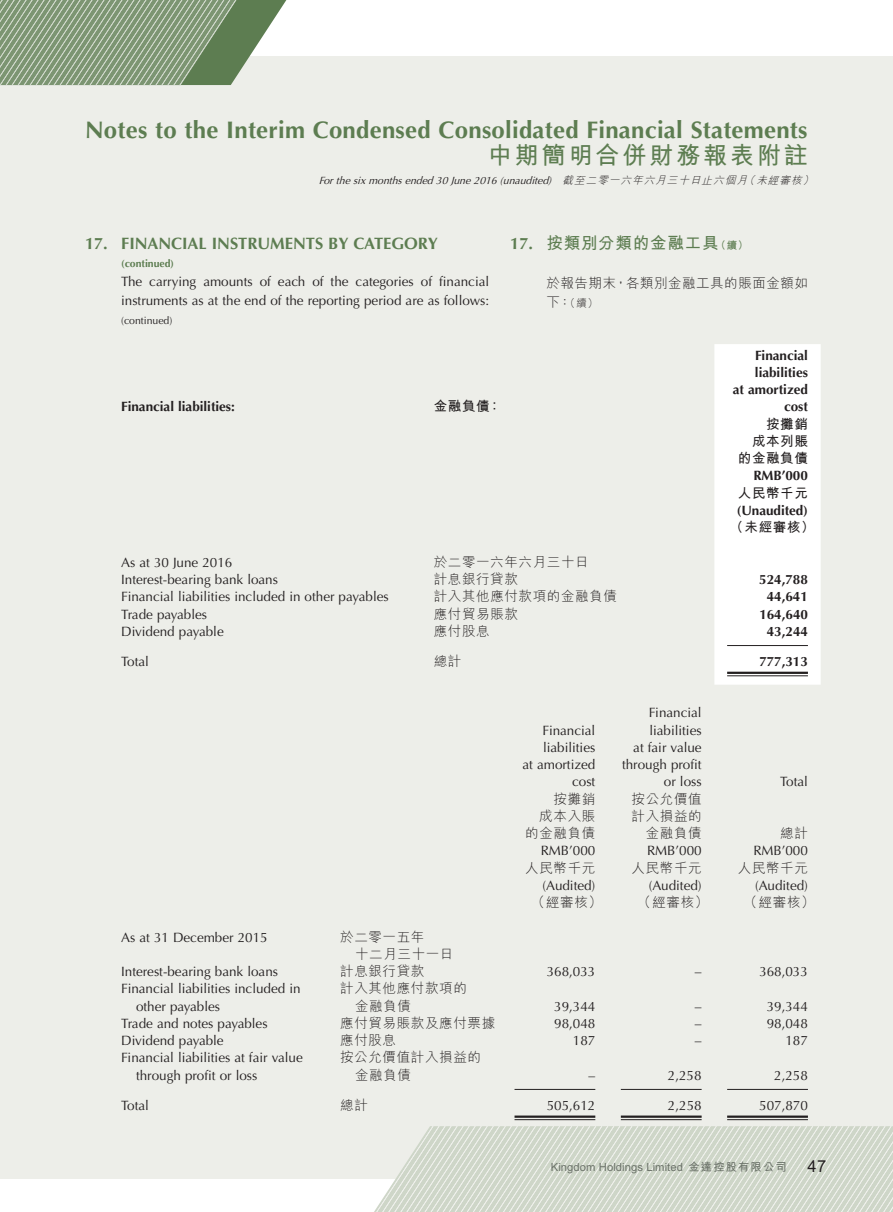
<style>
.page{position:relative;width:893px;height:1212px;background:#edeee9}
.page>*{position:absolute;margin:0;border:0;box-sizing:border-box;transform-origin:0 0}
.t1{font:700 24px "Optima LT Std";letter-spacing:.01em;color:#5d7d51}
.t2{font:700 24px "M Hei HK";letter-spacing:.12em;color:#5d7d51}
.Heading_1{font:700 16.5px "Optima LT Std";color:#5d7d51}
.C_Heading_1{font:700 16.5px "M Hei HK";letter-spacing:.05em;color:#5d7d51}
.t3{font:700 16.5px "M Hei HK";color:#231f20}
.Body_Text{font:13.5px/17.2px "Optima LT Std";color:#231f20}
.Body_Text-2{font:300 13.5px/17.2px "M Hei HK";letter-spacing:.05em;color:#231f20}
.Body_Text-3{font:700 13.5px "Optima LT Std";color:#231f20}
.Body_Text-4{font:700 13.5px "M Hei HK";letter-spacing:.05em;color:#231f20}
.C_Body_Text{font:300 13.5px "M Hei HK";letter-spacing:.04em;color:#231f20}
.t4{font:700 11.25px "M Hei HK";letter-spacing:.005em;color:#6a7168}
.t5{font:italic 10.5px "Optima LT Std";color:#231f20}
.Heading_1-2{font:700 10.5px "Optima LT Std";color:#5d7d51}
.Body_Text-5{font:10.5px "Optima LT Std";color:#231f20}
.C_Body_Text-2{font:300 10.5px "M Hei HK";color:#231f20}
.s1{font-family:"M Hei HK";font-weight:300}
.s2{font-family:"Optima LT Std"}
.s3{font-size:10.5px}
.s4{font-size:13.5px}
</style>
<div class="page">
<div style="left:0;top:0;width:893px;height:55px;background:#fff"></div>
<div style="left:0;top:1179px;width:893px;height:33px;background:#fff"></div>
<svg style="left:0;top:0;width:286px;height:85px;background:#90a587"></svg>
<svg style="left:376px;top:1126px;width:517px;height:86px"></svg>
<div style="left:714px;top:344px;width:107px;height:341px;background:#fff"></div>
<hr style="left:727px;top:645px;width:81px;height:1px;background:#231f20">
<hr style="left:727px;top:672px;width:81px;height:2px;background:#231f20">
<hr style="left:727px;top:675px;width:81px;height:1px;background:#231f20">
<hr style="left:514px;top:1089px;width:81px;height:1px;background:#231f20">
<hr style="left:621px;top:1089px;width:81px;height:1px;background:#231f20">
<hr style="left:727px;top:1089px;width:81px;height:1px;background:#231f20">
<hr style="left:514px;top:1115px;width:81px;height:3px;background:#231f20">
<hr style="left:514px;top:1119px;width:81px;height:1px;background:#231f20">
<hr style="left:621px;top:1115px;width:81px;height:3px;background:#231f20">
<hr style="left:621px;top:1119px;width:81px;height:1px;background:#231f20">
<hr style="left:727px;top:1115px;width:81px;height:3px;background:#231f20">
<hr style="left:727px;top:1119px;width:81px;height:1px;background:#231f20">
<h1 class="t1" style="left:85px;top:116px;width:724px">Notes to the Interim Condensed Consolidated Financial Statements</h1>
<h1 class="t2" style="left:488px;top:138px;width:321px">中期簡明合併財務報表附註</h1>
<p class="t5" style="left:319px;top:175px;width:499px">Forthesixmonthsended30June2016(unaudited) <span class="s1">截至二零一六年六月三十日止六個月（未經審核）</span></p>
<p class="Heading_1" style="left:85px;top:233px;width:354px">17. FINANCIAL INSTRUMENTS BY CATEGORY</p>
<p class="Heading_1-2" style="left:121px;top:258px;width:54px">(continued)</p>
<p class="Body_Text" style="left:121px;top:272px;width:369px;line-height:18.8px">The carrying amounts of each of the categories of financial instruments as at the end of the reporting period are as follows:</p>
<p class="Body_Text-5" style="left:121px;top:314px;width:53px">(continued)</p>
<p class="Body_Text-3" style="left:121px;top:399px;width:115px">Financial liabilities:</p>
<p class="Body_Text-4" style="left:434px;top:397px;width:69px">金融負債：</p>
<p class="C_Heading_1" style="left:510px;top:231px;width:240px"><span class="s2">17.</span> 按類別分類的金融工具<span class="s3">（續）</span></p>
<p class="C_Body_Text" style="left:546px;top:276px;width:263px">於報告期末，各類別金融工具的賬面金額如</p>
<p class="C_Body_Text-2" style="left:546px;top:298px;width:53px"><span class="s4">下：</span>（續）</p>
<p class="Body_Text-3" style="left:755px;top:347px;width:54px">Financial</p>
<p class="Body_Text-3" style="left:755px;top:364px;width:55px">liabilities</p>
<p class="Body_Text-3" style="left:733px;top:382px;width:77px">at amortized</p>
<p class="Body_Text-3" style="left:784px;top:399px;width:25px">cost</p>
<p class="Body_Text-4" style="left:766px;top:414px;width:43px">按攤銷</p>
<p class="Body_Text-4" style="left:752px;top:431px;width:57px">成本列賬</p>
<p class="Body_Text-4" style="left:738px;top:448px;width:72px">的金融負債</p>
<p class="Body_Text-3" style="left:753px;top:468px;width:56px">RMB’000</p>
<p class="Body_Text-4" style="left:738px;top:483px;width:72px">人民幣千元</p>
<p class="Body_Text-3" style="left:737px;top:502px;width:72px">(Unaudited)</p>
<p class="Body_Text-4" style="left:730px;top:517px;width:86px">（未經審核）</p>
<p class="Body_Text" style="left:121px;top:554px;width:113px">As at 30 June 2016</p>
<p class="Body_Text-2" style="left:434px;top:553px;width:156px">於二零一六年六月三十日</p>
<p class="Body_Text" style="left:121px;top:571px;width:158px">Interest-bearing bank loans</p>
<p class="Body_Text-2" style="left:434px;top:570px;width:86px">計息銀行貸款</p>
<p class="Body_Text-3" style="left:759px;top:571px;width:50px">524,788</p>
<p class="Body_Text" style="left:121px;top:588px;width:269px">Financial liabilities included in other payables</p>
<p class="Body_Text-2" style="left:434px;top:587px;width:185px">計入其他應付款項的金融負債</p>
<p class="Body_Text-3" style="left:767px;top:589px;width:43px">44,641</p>
<p class="Body_Text" style="left:121px;top:605px;width:87px">Trade payables</p>
<p class="Body_Text-2" style="left:434px;top:605px;width:86px">應付貿易賬款</p>
<p class="Body_Text-3" style="left:759px;top:606px;width:50px">164,640</p>
<p class="Body_Text" style="left:121px;top:623px;width:104px">Dividend payable</p>
<p class="Body_Text-2" style="left:434px;top:622px;width:57px">應付股息</p>
<p class="Body_Text-3" style="left:767px;top:623px;width:43px">43,244</p>
<p class="Body_Text" style="left:121px;top:653px;width:29px">Total</p>
<p class="Body_Text-2" style="left:434px;top:652px;width:29px">總計</p>
<p class="Body_Text-3" style="left:759px;top:653px;width:50px">777,313</p>
<p class="Body_Text" style="left:649px;top:704px;width:54px">Financial</p>
<p class="Body_Text" style="left:542px;top:721px;width:54px">Financial</p>
<p class="Body_Text" style="left:649px;top:721px;width:54px">liabilities</p>
<p class="Body_Text" style="left:543px;top:739px;width:54px">liabilities</p>
<p class="Body_Text" style="left:633px;top:739px;width:70px">at fair value</p>
<p class="Body_Text" style="left:522px;top:756px;width:74px">at amortized</p>
<p class="Body_Text" style="left:622px;top:756px;width:81px">through profit</p>
<p class="Body_Text" style="left:572px;top:773px;width:25px">cost</p>
<p class="Body_Text" style="left:664px;top:773px;width:39px">or loss</p>
<p class="Body_Text" style="left:780px;top:773px;width:29px">Total</p>
<p class="Body_Text-2" style="left:553px;top:790px;width:43px">按攤銷</p>
<p class="Body_Text-2" style="left:539px;top:807px;width:57px">成本入賬</p>
<p class="Body_Text-2" style="left:525px;top:824px;width:72px">的金融負債</p>
<p class="Body_Text-2" style="left:631px;top:790px;width:72px">按公允價值</p>
<p class="Body_Text-2" style="left:631px;top:807px;width:72px">計入損益的</p>
<p class="Body_Text-2" style="left:646px;top:824px;width:57px">金融負債</p>
<p class="Body_Text-2" style="left:780px;top:824px;width:29px">總計</p>
<p class="Body_Text" style="left:541px;top:842px;width:56px">RMB’000</p>
<p class="Body_Text" style="left:647px;top:842px;width:56px">RMB’000</p>
<p class="Body_Text" style="left:753px;top:842px;width:56px">RMB’000</p>
<p class="Body_Text-2" style="left:525px;top:859px;width:72px">人民幣千元</p>
<p class="Body_Text-2" style="left:632px;top:859px;width:72px">人民幣千元</p>
<p class="Body_Text-2" style="left:738px;top:859px;width:72px">人民幣千元</p>
<p class="Body_Text" style="left:542px;top:877px;width:54px">(Audited)</p>
<p class="Body_Text" style="left:649px;top:877px;width:54px">(Audited)</p>
<p class="Body_Text" style="left:755px;top:877px;width:54px">(Audited)</p>
<p class="Body_Text-2" style="left:531px;top:893px;width:72px">（經審核）</p>
<p class="Body_Text-2" style="left:638px;top:893px;width:72px">（經審核）</p>
<p class="Body_Text-2" style="left:744px;top:893px;width:72px">（經審核）</p>
<p class="Body_Text" style="left:121px;top:928px;width:148px">As at 31 December 2015</p>
<p class="Body_Text-2" style="left:355px;top:928px;width:100px;text-indent:-15px">於二零一五年<br>十二月三十一日</p>
<p class="Body_Text" style="left:121px;top:963px;width:158px">Interest-bearing bank loans</p>
<p class="Body_Text-2" style="left:340px;top:962px;width:86px">計息銀行貸款</p>
<p class="Body_Text" style="left:547px;top:963px;width:50px">368,033</p>
<p class="Body_Text" style="left:695px;top:963px;width:8px">–</p>
<p class="Body_Text" style="left:759px;top:963px;width:50px">368,033</p>
<p class="Body_Text" style="left:136px;top:980px;width:166px;text-indent:-15px">Financial liabilities included in other payables</p>
<p class="Body_Text-2" style="left:355px;top:979px;width:113px;text-indent:-15px">計入其他應付款項的金融負債</p>
<p class="Body_Text" style="left:554px;top:997px;width:43px">39,344</p>
<p class="Body_Text" style="left:695px;top:997px;width:8px">–</p>
<p class="Body_Text" style="left:767px;top:997px;width:43px">39,344</p>
<p class="Body_Text" style="left:121px;top:1015px;width:148px">Trade and notes payables</p>
<p class="Body_Text-2" style="left:340px;top:1014px;width:156px">應付貿易賬款及應付票據</p>
<p class="Body_Text" style="left:554px;top:1015px;width:43px">98,048</p>
<p class="Body_Text" style="left:695px;top:1015px;width:8px">–</p>
<p class="Body_Text" style="left:767px;top:1015px;width:43px">98,048</p>
<p class="Body_Text" style="left:121px;top:1032px;width:104px">Dividend payable</p>
<p class="Body_Text-2" style="left:340px;top:1031px;width:57px">應付股息</p>
<p class="Body_Text" style="left:573px;top:1032px;width:24px">187</p>
<p class="Body_Text" style="left:695px;top:1032px;width:8px">–</p>
<p class="Body_Text" style="left:785px;top:1032px;width:24px">187</p>
<p class="Body_Text" style="left:136px;top:1049px;width:168px;text-indent:-15px">Financial liabilities at fair value through profit or loss</p>
<p class="Body_Text-2" style="left:355px;top:1048px;width:127px;text-indent:-15px">按公允價值計入損益的金融負債</p>
<p class="Body_Text" style="left:588px;top:1066px;width:8px">–</p>
<p class="Body_Text" style="left:668px;top:1066px;width:35px">2,258</p>
<p class="Body_Text" style="left:774px;top:1066px;width:35px">2,258</p>
<p class="Body_Text" style="left:121px;top:1097px;width:29px">Total</p>
<p class="Body_Text-2" style="left:340px;top:1096px;width:29px">總計</p>
<p class="Body_Text" style="left:547px;top:1097px;width:50px">505,612</p>
<p class="Body_Text" style="left:668px;top:1097px;width:35px">2,258</p>
<p class="Body_Text" style="left:759px;top:1097px;width:50px">507,870</p>
<p class="t4" style="left:551px;top:1158px;width:237px">Kingdom Holdings Limited 金達控股有限公司</p>
<p class="t3" style="left:807px;top:1153px;width:20px">47</p>
</div>
